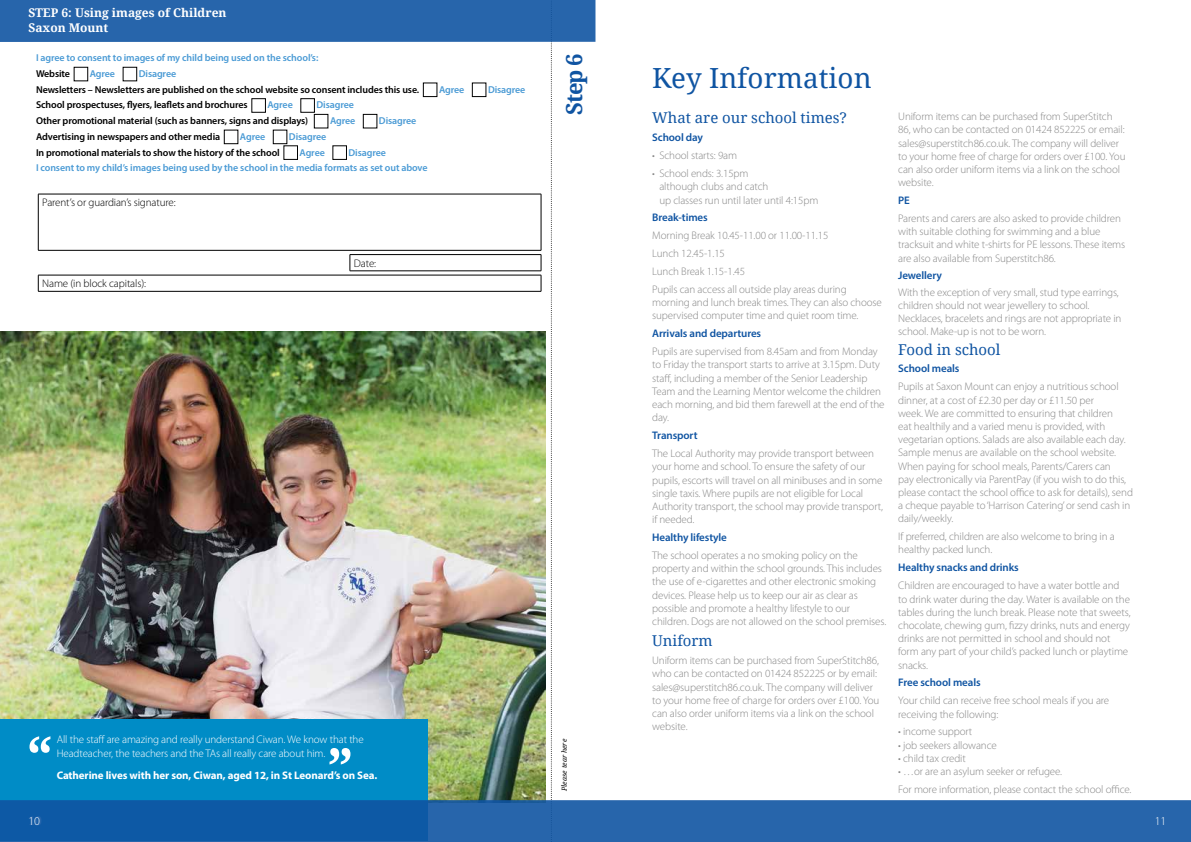
<style>
.page{position:relative;width:1191px;height:842px;background:#fff}
.page>*{position:absolute;margin:0;border:0;box-sizing:border-box;transform-origin:0 0}
.t1{font:700 54px "Droid Serif";color:#fff}
.t2{font:27.8px "Droid Serif";color:#0f54a2}
.t3{font:700 22px "Droid Serif";color:#0f54a2}
.t4{font:14.9px "Droid Serif";color:#0f54a2}
.t5{font:700 12px/14.8px "Droid Serif";color:#fff}
.t6{font:300 12px "Myriad Pro";color:#fff}
.t7{font:300 11px/13.2px "Myriad Pro";letter-spacing:-.01em;color:#878787}
.t8{font:600 11px "Myriad Pro";letter-spacing:-.01em;color:#0f54a2}
.t9{font:300 11px/14px "Myriad Pro";letter-spacing:-.01em;color:#fff}
.t10{font:700 11px "Myriad Pro";letter-spacing:-.01em;color:#fff}
.t11{font:300 11px "Myriad Pro";letter-spacing:-.01em;color:#000}
.t12{font:600 10px "Myriad Pro";letter-spacing:-.01em;color:#000}
.t13{font:600 10px/15.7px "Myriad Pro";letter-spacing:-.01em;color:#4b9bd5}
.t14{font:italic 7px "Droid Serif";color:#000}
</style>
<div class="page">
<img style="left:0;top:332px;width:545px;height:468px">
<div style="left:0;top:719px;width:427px;height:122px;background:#008cc6"></div>
<svg style="left:551px;top:42px;width:1px;height:758px"></svg>
<div style="left:0;top:0;width:595px;height:42px;background:#2765ab"></div>
<svg style="left:0;top:800px;width:1191px;height:42px;background:#1e61a8"></svg>
<svg style="left:329px;top:748px;width:21px;height:16px"></svg>
<div style="left:74px;top:67px;width:14px;height:14px;border:1px solid #000"></div>
<div style="left:123px;top:67px;width:14px;height:14px;border:1px solid #000"></div>
<div style="left:423px;top:83px;width:14px;height:14px;border:1px solid #000"></div>
<div style="left:472px;top:83px;width:14px;height:14px;border:1px solid #000"></div>
<div style="left:252px;top:98px;width:14px;height:14px;border:1px solid #000"></div>
<div style="left:301px;top:98px;width:14px;height:14px;border:1px solid #000"></div>
<div style="left:314px;top:114px;width:14px;height:14px;border:1px solid #000"></div>
<div style="left:363px;top:114px;width:14px;height:14px;border:1px solid #000"></div>
<div style="left:224px;top:130px;width:14px;height:14px;border:1px solid #000"></div>
<div style="left:273px;top:130px;width:14px;height:14px;border:1px solid #000"></div>
<div style="left:284px;top:146px;width:14px;height:14px;border:1px solid #000"></div>
<div style="left:333px;top:146px;width:14px;height:14px;border:1px solid #000"></div>
<hr style="left:38px;top:194px;width:503px;height:1px;background:#000">
<hr style="left:38px;top:194px;width:1px;height:56px;background:#000">
<hr style="left:541px;top:194px;width:1px;height:56px;background:#000">
<hr style="left:38px;top:250px;width:503px;height:1px;background:#000">
<hr style="left:350px;top:254px;width:191px;height:1px;background:#000">
<svg style="left:350px;top:255px;width:1px;height:16px"></svg>
<hr style="left:350px;top:271px;width:191px;height:1px;background:#000">
<hr style="left:38px;top:275px;width:503px;height:1px;background:#000">
<svg style="left:38px;top:275px;width:1px;height:16px"></svg>
<svg style="left:541px;top:255px;width:1px;height:36px"></svg>
<hr style="left:38px;top:291px;width:503px;height:1px;background:#000">
<p class="t5" style="left:28px;top:5px;width:200px">STEP 6: Using images of Children<br>Saxon Mount</p>
<p class="t13" style="left:36px;top:50px;width:284px">I agree to consent to images of my child being used on the school’s:</p>
<p class="t12" style="left:36px;top:67px;width:36px">Website</p>
<p class="t13" style="left:90px;top:66px;width:27px">Agree</p>
<p class="t13" style="left:139px;top:66px;width:39px">Disagree</p>
<p class="t12" style="left:36px;top:83px;width:385px">Newsletters – Newsletters are published on the school website so consent includes this use.</p>
<p class="t13" style="left:439px;top:81px;width:27px">Agree</p>
<p class="t13" style="left:488px;top:81px;width:39px">Disagree</p>
<p class="t12" style="left:36px;top:99px;width:213px">School prospectuses, flyers, leaflets and brochures</p>
<p class="t13" style="left:267px;top:97px;width:27px">Agree</p>
<p class="t13" style="left:316px;top:97px;width:39px">Disagree</p>
<p class="t12" style="left:36px;top:114px;width:274px">Other promotional material (such as banners, signs and displays)</p>
<p class="t13" style="left:330px;top:113px;width:27px">Agree</p>
<p class="t13" style="left:379px;top:113px;width:39px">Disagree</p>
<p class="t12" style="left:36px;top:130px;width:186px">Advertising in newspapers and other media</p>
<p class="t13" style="left:240px;top:128px;width:27px">Agree</p>
<p class="t13" style="left:289px;top:128px;width:39px">Disagree</p>
<p class="t12" style="left:36px;top:146px;width:245px">In promotional materials to show the history of the school</p>
<p class="t13" style="left:299px;top:144px;width:27px">Agree</p>
<p class="t13" style="left:36px;top:144px;width:393px;text-indent:312px">Disagree<br>I consent to my child’s images being used by the school in the media formats as set out above</p>
<p class="t11" style="left:42px;top:197px;width:135px">Parent’s or guardian’s signature:</p>
<p class="t11" style="left:42px;top:278px;width:105px">Name (in block capitals):</p>
<p class="t11" style="left:354px;top:257px;width:24px">Date:</p>
<h3 class="t3" style="left:559px;top:115px;width:63px;rotate:-90deg">Step 6</h3>
<p class="t9" style="left:57px;top:733px;width:308px">All the staff are amazing and really understand Ciwan. We know that the<br>Headteacher, the teachers and the TAs all really care about him.</p>
<h1 class="t1" style="left:26px;top:718px;width:28px">“</h1>
<p class="t5" style="left:28px;top:813px;width:15px">10</p>
<p class="t10" style="left:57px;top:769px;width:322px">Catherine lives with her son, Ciwan, aged 12, in St Leonard’s on Sea.</p>
<p class="t14" style="left:559px;top:791px;width:54px;rotate:-90deg">Please tear here</p>
<h2 class="t2" style="left:652px;top:59px;width:221px">Key Information</h2>
<h3 class="t4" style="left:652px;top:108px;width:196px">What are our school times?</h3>
<p class="t8" style="left:652px;top:131px;width:52px">School day</p>
<p class="t7" style="left:652px;top:149px;width:86px">• School starts: 9am</p>
<p class="t7" style="left:659px;top:167px;width:160px;text-indent:-7px">• School ends: 3.15pm<br>although clubs and catch<br>up classes run until later until 4:15pm</p>
<p class="t8" style="left:652px;top:211px;width:57px">Break-times</p>
<p class="t7" style="left:652px;top:227px;width:196px;line-height:17.9px">Morning Break 10.45-11.00 or 11.00-11.15<br>Lunch 12.45-1.15<br>Lunch Break 1.15-1.45<br>Pupils can access all outside play areas during</p>
<p class="t7" style="left:652px;top:296px;width:231px">morning and lunch break times. They can also choose supervised computer time and quiet room time.</p>
<p class="t8" style="left:652px;top:327px;width:110px">Arrivals and departures</p>
<p class="t7" style="left:652px;top:345px;width:234px">Pupils are supervised from 8.45am and from Monday to Friday the transport starts to arrive at 3.15pm. Duty staff, including a member of the Senior Leadership Team and the Learning Mentor welcome the children each morning, and bid them farewell at the end of the day.</p>
<p class="t8" style="left:652px;top:428px;width:47px">Transport</p>
<p class="t7" style="left:652px;top:447px;width:232px">The Local Authority may provide transport between your home and school. To ensure the safety of our pupils, escorts will travel on all minibuses and in some single taxis. Where pupils are not eligible for Local Authority transport, the school may provide transport, if needed.</p>
<p class="t8" style="left:652px;top:530px;width:76px">Healthy lifestyle</p>
<p class="t7" style="left:652px;top:549px;width:235px">The school operates a no smoking policy on the property and within the school grounds. This includes the use of e-cigarettes and other electronic smoking devices. Please help us to keep our air as clear as possible and promote a healthy lifestyle to our children. Dogs are not allowed on the school premises.</p>
<h3 class="t4" style="left:652px;top:631px;width:62px">Uniform</h3>
<p class="t7" style="left:652px;top:654px;width:229px">Uniform items can be purchased from SuperStitch86, who can be contacted on 01424 852225 or by email: sales@superstitch86.co.uk. The company will deliver to your home free of charge for orders over £100. You can also order uniform items via a link on the school website.</p>
<p class="t7" style="left:898px;top:110px;width:229px">Uniform items can be purchased from SuperStitch 86, who can be contacted on 01424 852225 or email: sales@superstitch86.co.uk. The company will deliver to your home free of charge for orders over £100. You can also order uniform items via a link on the school website.</p>
<p class="t8" style="left:898px;top:193px;width:13px">PE</p>
<p class="t7" style="left:898px;top:212px;width:228px">Parents and carers are also asked to provide children with suitable clothing for swimming and a blue tracksuit and white t-shirts for PE lessons. These items are also available from Superstitch86.</p>
<p class="t8" style="left:898px;top:269px;width:45px">Jewellery</p>
<p class="t7" style="left:898px;top:285px;width:225px">With the exception of very small, stud type earrings, children should not wear jewellery to school.<br>Necklaces, bracelets and rings are not appropriate in school. Make-up is not to be worn.</p>
<h3 class="t4" style="left:898px;top:339px;width:104px">Food in school</h3>
<p class="t8" style="left:898px;top:362px;width:63px">School meals</p>
<p class="t7" style="left:898px;top:380px;width:236px">Pupils at Saxon Mount can enjoy a nutritious school dinner, at a cost of £2.30 per day or £11.50 per<br>week. We are committed to ensuring that children<br>eat healthily and a varied menu is provided, with vegetarian options. Salads are also available each day.<br>Sample menus are available on the school website.<br>When paying for school meals, Parents/Carers can<br>pay electronically via ParentPay (if you wish to do this, please contact the school office to ask for details), send a cheque payable to ‘Harrison Catering’ or send cash in daily/weekly.</p>
<p class="t7" style="left:898px;top:530px;width:218px">If preferred, children are also welcome to bring in a healthy packed lunch.</p>
<p class="t8" style="left:898px;top:561px;width:122px">Healthy snacks and drinks</p>
<p class="t7" style="left:898px;top:579px;width:234px">Children are encouraged to have a water bottle and to drink water during the day. Water is available on the tables during the lunch break. Please note that sweets, chocolate, chewing gum, fizzy drinks, nuts and energy drinks are not permitted in school and should not form any part of your child’s packed lunch or playtime snacks.</p>
<p class="t8" style="left:898px;top:676px;width:84px">Free school meals</p>
<p class="t7" style="left:898px;top:694px;width:212px">Your child can receive free school meals if you are receiving the following:</p>
<p class="t7" style="left:898px;top:725px;width:76px">• income support</p>
<p class="t7" style="left:898px;top:738px;width:100px">• job seekers allowance</p>
<p class="t7" style="left:898px;top:752px;width:69px">• child tax credit</p>
<p class="t7" style="left:898px;top:763px;width:235px;line-height:17.9px">• …or are an asylum seeker or refugee.<br>For more information, please contact the school office.</p>
<p class="t5" style="left:1153px;top:813px;width:8px">1</p>
<p class="t6" style="left:1154px;top:814px;width:13px">11</p>
</div>
